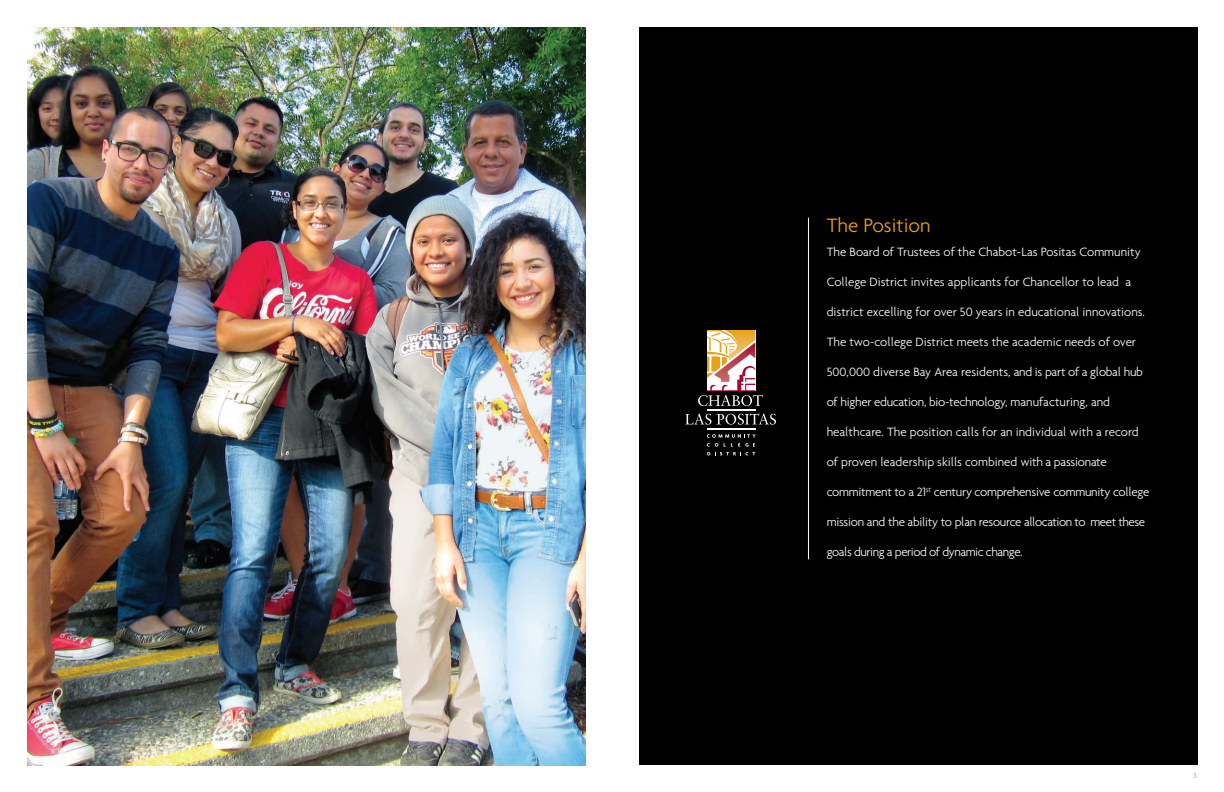
<style>
.page{position:relative;width:1224px;height:792px;background:#fff}
.page>*{position:absolute;margin:0;border:0;box-sizing:border-box;transform-origin:0 0}
.t1{font:300 21px "Agenda";color:#e6a218}
.t2{font:300 13px "Agenda";color:#fff}
.t3{font:300 13px "Agenda";letter-spacing:-.02em;color:#fff}
.t4{font:300 13px "Agenda";letter-spacing:-.025em;color:#fff}
.t5{font:300 13px "Agenda";letter-spacing:-.035em;color:#fff}
.t6{font:300 8px "Agenda";color:#939598}
</style>
<div class="page">
<div style="left:639px;top:27px;width:558px;height:738px;background:#000001"></div>
<hr style="left:808px;top:218px;width:1px;height:341px;background:#fff">
<hr style="left:707px;top:409px;width:48px;height:2px;background:#fff">
<svg style="left:707px;top:434px;width:49px;height:21px"></svg>
<hr style="left:707px;top:429px;width:48px;height:1px;background:#fff">
<svg style="left:685px;top:414px;width:26px;height:11px"></svg>
<svg style="left:717px;top:414px;width:59px;height:11px"></svg>
<svg style="left:698px;top:330px;width:65px;height:76px"></svg>
<img style="left:27px;top:27px;width:558px;height:738px">
<h1 class="t1" style="left:827px;top:213px;width:105px">The Position</h1>
<h3 class="t2" style="left:827px;top:245px;width:316px">The Board of Trustees of the Chabot-Las Positas Community</h3>
<h3 class="t2" style="left:827px;top:275px;width:306px">College District invites applicants for Chancellor to lead a</h3>
<h3 class="t2" style="left:827px;top:305px;width:320px">district excelling for over 50 years in educational innovations.</h3>
<h3 class="t2" style="left:827px;top:335px;width:311px">The two-college District meets the academic needs of over</h3>
<h3 class="t2" style="left:827px;top:365px;width:318px">500,000 diverse Bay Area residents, and is part of a global hub</h3>
<h3 class="t3" style="left:827px;top:395px;width:285px">of higher education, bio-technology, manufacturing, and</h3>
<h3 class="t2" style="left:827px;top:425px;width:314px">healthcare. The position calls for an individual with a record</h3>
<h3 class="t2" style="left:827px;top:455px;width:281px">of proven leadership skills combined with a passionate</h3>
<h3 class="t3" style="left:827px;top:485px;width:324px">commitment to a 21<sup>st</sup> century comprehensive community college</h3>
<h3 class="t4" style="left:827px;top:515px;width:320px">mission and the ability to plan resource allocation to meet these</h3>
<h3 class="t5" style="left:827px;top:545px;width:197px">goals during a period of dynamic change.</h3>
<p class="t6" style="left:1194px;top:771px;width:5px">3</p>
</div>
